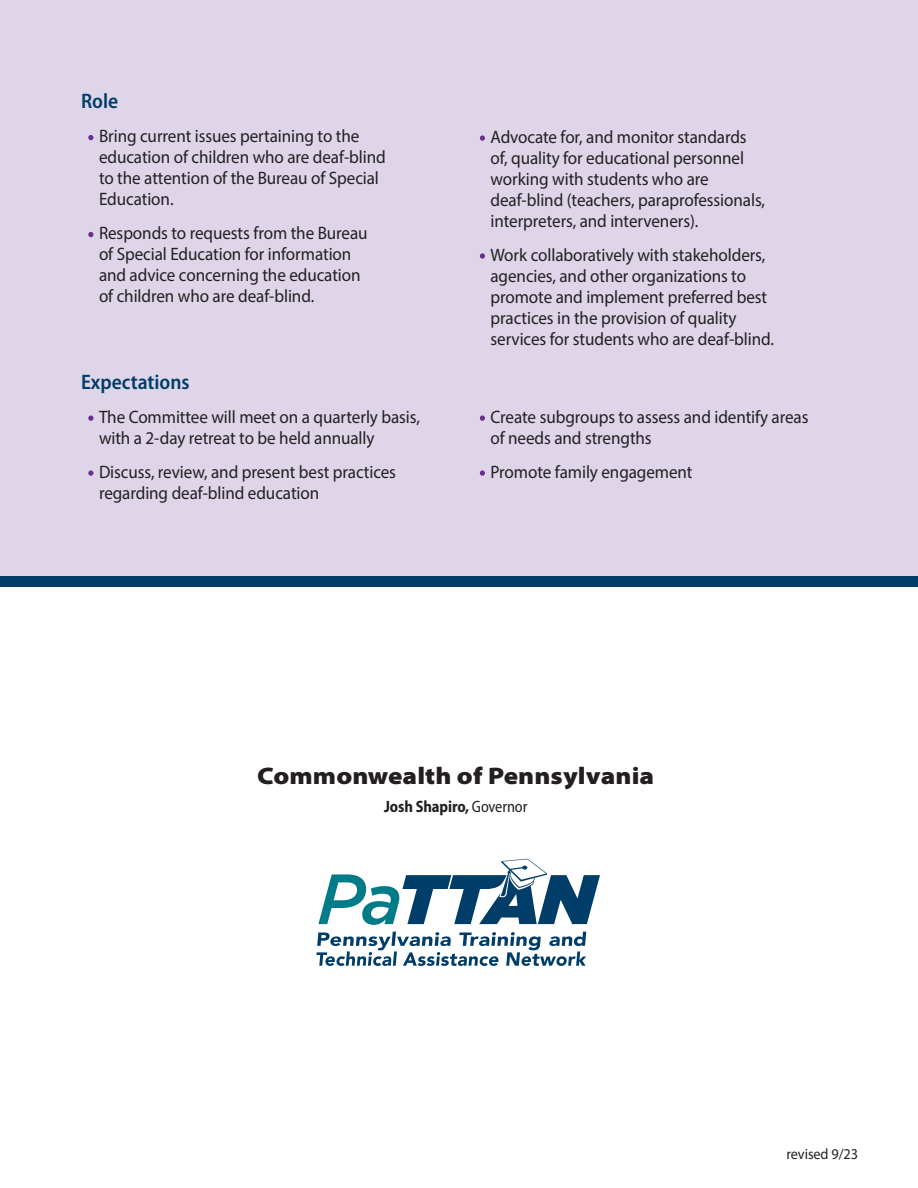
<style>
.page{position:relative;width:918px;height:1188px;background:#fff}
.page>*{position:absolute;margin:0;border:0;box-sizing:border-box;transform-origin:0 0}
.Commonwealth_of_PA{font:900 semi-expanded 24px "Myriad Pro";letter-spacing:.005em;color:#231f20;scale:1.05 1}
.Section_Heading{font:600 semi-condensed 21px "Myriad Pro";color:#003d69}
.Bullet_-_Level_1{font:18px/21px "Myriad Pro";letter-spacing:-.005em;color:#231f20;scale:.95 1}
.Administrative_Names{font:700 semi-condensed 16.5px "Myriad Pro";letter-spacing:-.005em;color:#231f20;scale:.95 1}
.Revision_Date{font:15px "Myriad Pro";letter-spacing:-.005em;color:#231f20;scale:.95 1}
.s1{color:#692c91}
.s2{font-weight:400}
</style>
<div class="page">
<div style="left:0;top:574px;width:918px;height:13px;background:#003d69"></div>
<div style="left:0;top:0;width:918px;height:575px;background:#ded5e9"></div>
<svg style="left:318px;top:859px;width:282px;height:66px"></svg>
<svg style="left:316px;top:932px;width:270px;height:34px"></svg>
<h1 class="Section_Heading" style="left:81px;top:90px;width:39px">Role</h1>
<p class="Bullet_-_Level_1" style="left:99px;top:126px;width:303px;text-indent:-10px"><span class="s1">•</span> Bring current issues pertaining to the education of children who are deaf-blind to the attention of the Bureau of Special Education.</p>
<p class="Bullet_-_Level_1" style="left:99px;top:222px;width:284px;text-indent:-10px"><span class="s1">•</span> Responds to requests from the Bureau of Special Education for information and advice concerning the education of children who are deaf-blind.</p>
<h1 class="Section_Heading" style="left:81px;top:370px;width:110px">Expectations</h1>
<p class="Bullet_-_Level_1" style="left:99px;top:406px;width:339px;text-indent:-10px"><span class="s1">•</span> The Committee will meet on a quarterly basis, with a 2-day retreat to be held annually</p>
<p class="Bullet_-_Level_1" style="left:99px;top:461px;width:314px;text-indent:-10px"><span class="s1">•</span> Discuss, review, and present best practices regarding deaf-blind education</p>
<p class="Bullet_-_Level_1" style="left:490px;top:126px;width:291px;text-indent:-10px"><span class="s1">•</span> Advocate for, and monitor standards of, quality for educational personnel working with students who are deaf-blind (teachers, paraprofessionals, interpreters, and interveners).</p>
<p class="Bullet_-_Level_1" style="left:490px;top:244px;width:300px;text-indent:-10px"><span class="s1">•</span> Work collaboratively with stakeholders, agencies, and other organizations to promote and implement preferred best practices in the provision of quality services for students who are deaf-blind.</p>
<p class="Bullet_-_Level_1" style="left:490px;top:406px;width:336px;text-indent:-10px"><span class="s1">•</span> Create subgroups to assess and identify areas of needs and strengths</p>
<p class="Bullet_-_Level_1" style="left:480px;top:461px;width:225px"><span class="s1">•</span> Promote family engagement</p>
<p class="Commonwealth_of_PA" style="left:257px;top:762px;width:380px">Commonwealth of Pennsylvania</p>
<p class="Administrative_Names" style="left:384px;top:797px;width:152px">Josh Shapiro, <span class="s2">Governor</span></p>
<p class="Revision_Date" style="left:786px;top:1144px;width:77px">revised 9/23</p>
</div>
